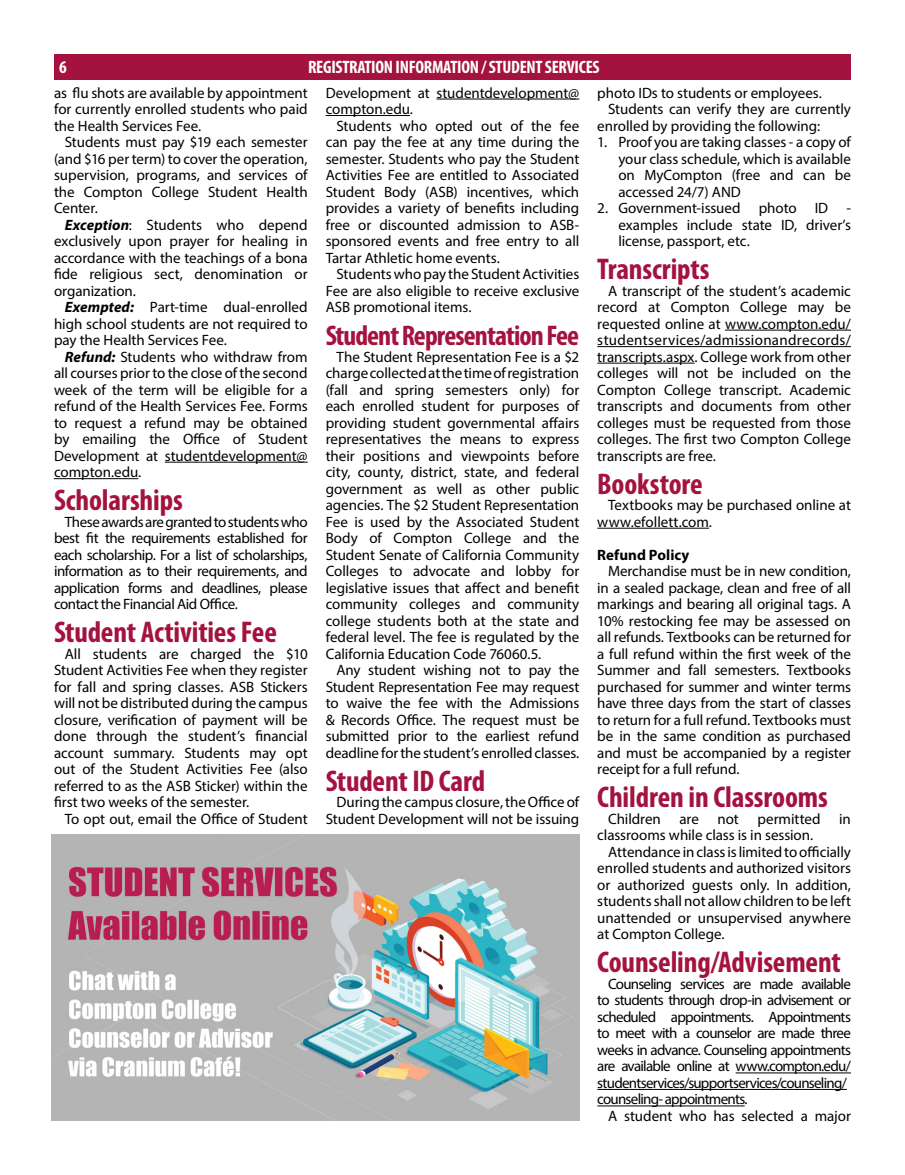
<style>
.page{position:relative;width:905px;height:1175px;background:#fff}
.page>*{position:absolute;margin:0;border:0;box-sizing:border-box;transform-origin:0 0}
.t1{font:700 condensed 30px "Myriad Pro";letter-spacing:-.005em;color:#a4123f}
.t2{font:700 condensed 28.5px "Myriad Pro";letter-spacing:-.03em;color:#a4123f}
.t3{font:700 condensed 18px "Myriad Pro";letter-spacing:-.015em;color:#fff}
.t4{font:15px/16.5px "Myriad Pro";letter-spacing:-.005em;color:#000;text-align:justify}
.t5{font:15px/16.5px "Myriad Pro";letter-spacing:-.05em;color:#000}
.t6{font:700 15px "Myriad Pro";letter-spacing:.005em;color:#000}
.s1{font-weight:700;font-style:italic}
</style>
<div class="page">
<hr style="left:165px;top:462px;width:143px;height:1px;background:#000">
<hr style="left:54px;top:478px;width:84px;height:1px;background:#000">
<hr style="left:436px;top:99px;width:143px;height:1px;background:#000">
<hr style="left:326px;top:115px;width:84px;height:1px;background:#000">
<hr style="left:725px;top:330px;width:126px;height:1px;background:#000">
<hr style="left:597px;top:346px;width:253px;height:1px;background:#000">
<hr style="left:597px;top:363px;width:97px;height:1px;background:#000">
<hr style="left:597px;top:528px;width:112px;height:1px;background:#000">
<hr style="left:735px;top:1072px;width:116px;height:1px;background:#000">
<hr style="left:597px;top:1089px;width:249px;height:1px;background:#000">
<hr style="left:597px;top:1105px;width:147px;height:1px;background:#000">
<div style="left:54px;top:54px;width:796px;height:25px;background:#a4123f"></div>
<img style="left:51px;top:834px;width:528px;height:286px">
<p class="t3" style="left:59px;top:56px;width:9px">6</p>
<p class="t3" style="left:308px;top:56px;width:293px">REGISTRATION INFORMATION / STUDENT SERVICES</p>
<p class="t4" style="left:54px;top:84px;width:255px">as flu shots are available by appointment for currently enrolled students who paid the Health Services Fee.</p>
<p class="t4" style="left:54px;top:133px;width:255px;text-indent:11px">Students must pay $19 each semester (and $16 per term) to cover the operation, supervision, programs, and services of the Compton College Student Health Center.</p>
<p class="t4" style="left:54px;top:216px;width:255px;text-indent:11px"><span class="s1">Exception</span>: Students who depend exclusively upon prayer for healing in accordance with the teachings of a bona fide religious sect, denomination or organization.</p>
<p class="t4" style="left:54px;top:298px;width:255px;text-indent:11px"><span class="s1">Exempted:</span> Part-time dual-enrolled high school students are not required to pay the Health Services Fee.</p>
<p class="t4" style="left:54px;top:348px;width:255px;text-indent:11px"><span class="s1">Refund:</span> Students who withdraw from all courses prior to the close of the second week of the term will be eligible for a refund of the Health Services Fee. Forms to request a refund may be obtained by emailing the Office of Student Development at studentdevelopment@ compton.edu.</p>
<h1 class="t1" style="left:54px;top:481px;width:130px">Scholarships</h1>
<p class="t4" style="left:54px;top:513px;width:255px;text-indent:11px">These awards are granted to students who best fit the requirements established for each scholarship. For a list of scholarships, information as to their requirements, and application forms and deadlines, please contact the Financial Aid Office.</p>
<h1 class="t1" style="left:54px;top:613px;width:224px">Student Activities Fee</h1>
<p class="t4" style="left:54px;top:645px;width:255px;text-indent:11px">All students are charged the $10<br>Student Activities Fee when they register for fall and spring classes. ASB Stickers will not be distributed during the campus closure, verification of payment will be done through the student’s financial account summary. Students may opt out of the Student Activities Fee (also referred to as the ASB Sticker) within the first two weeks of the semester.</p>
<p class="t4" style="left:65px;top:810px;width:244px">To opt out, email the Office of Student</p>
<p class="t4" style="left:326px;top:84px;width:255px">Development at studentdevelopment@ compton.edu.</p>
<p class="t4" style="left:326px;top:117px;width:255px;text-indent:11px">Students who opted out of the fee can pay the fee at any time during the semester. Students who pay the Student Activities Fee are entitled to Associated Student Body (ASB) incentives, which provides a variety of benefits including free or discounted admission to ASB&shy;sponsored events and free entry to all Tartar Athletic home events.</p>
<p class="t4" style="left:326px;top:265px;width:255px;text-indent:11px">Students who pay the Student Activities Fee are also eligible to receive exclusive ASB promotional items.</p>
<h2 class="t2" style="left:326px;top:318px;width:255px">Student Representation Fee</h2>
<p class="t4" style="left:326px;top:348px;width:255px;text-indent:11px">The Student Representation Fee is a $2 charge collected at the time of registration (fall and spring semesters only) for each enrolled student for purposes of providing student governmental affairs representatives the means to express their positions and viewpoints before city, county, district, state, and federal government as well as other public agencies. The $2 Student Representation Fee is used by the Associated Student Body of Compton College and the Student Senate of California Community Colleges to advocate and lobby for legislative issues that affect and benefit community colleges and community college students both at the state and federal level. The fee is regulated by the California Education Code 76060.5.</p>
<p class="t4" style="left:326px;top:661px;width:255px;text-indent:11px">Any student wishing not to pay the Student Representation Fee may request to waive the fee with the Admissions &amp; Records Office. The request must be submitted prior to the earliest refund deadline for the student’s enrolled classes.</p>
<h1 class="t1" style="left:326px;top:762px;width:161px">Student ID Card</h1>
<p class="t4" style="left:326px;top:793px;width:255px;text-align:right">During the campus closure, the Office of<br>Student Development will not be issuing</p>
<p class="t4" style="left:597px;top:84px;width:226px">photo IDs to students or employees.</p>
<p class="t4" style="left:608px;top:100px;width:244px">Students can verify they are currently</p>
<p class="t4" style="left:597px;top:117px;width:224px">enrolled by providing the following:</p>
<p class="t4" style="left:618px;top:133px;width:234px;text-indent:-21px">1. Proof you are taking classes - a copy of your class schedule, which is available on MyCompton (free and can be accessed 24/7) AND</p>
<p class="t4" style="left:618px;top:199px;width:234px;text-indent:-21px">2. Government-issued photo ID - examples include state ID, driver’s license, passport, etc.</p>
<h1 class="t1" style="left:597px;top:250px;width:114px">Transcripts</h1>
<p class="t4" style="left:597px;top:282px;width:255px;text-indent:11px">A transcript of the student’s academic record at Compton College may be requested online at www.compton.edu/ studentservices/admissionandrecords/ transcripts.aspx. College work from other colleges will not be included on the Compton College transcript. Academic transcripts and documents from other colleges must be requested from those colleges. The first two Compton College transcripts are free.</p>
<h1 class="t1" style="left:597px;top:465px;width:107px">Bookstore</h1>
<p class="t4" style="left:597px;top:496px;width:255px;text-indent:11px">Textbooks may be purchased online at www.efollett.com.</p>
<p class="t6" style="left:597px;top:545px;width:94px">Refund Policy</p>
<p class="t4" style="left:597px;top:562px;width:255px;text-indent:11px">Merchandise must be in new condition, in a sealed package, clean and free of all markings and bearing all original tags. A 10% restocking fee may be assessed on all refunds. Textbooks can be returned for a full refund within the first week of the Summer and fall semesters. Textbooks purchased for summer and winter terms have three days from the start of classes to return for a full refund. Textbooks must be in the same condition as purchased and must be accompanied by a register receipt for a full refund.</p>
<h1 class="t1" style="left:597px;top:778px;width:232px">Children in Classrooms</h1>
<p class="t4" style="left:597px;top:810px;width:255px;text-indent:11px">Children are not permitted in classrooms while class is in session.</p>
<p class="t4" style="left:597px;top:843px;width:255px;text-indent:11px">Attendance in class is limited to officially enrolled students and authorized visitors or authorized guests only. In addition, students shall not allow children to be left unattended or unsupervised anywhere at Compton College.</p>
<h1 class="t1" style="left:597px;top:943px;width:245px">Counseling/Advisement</h1>
<p class="t5" style="left:597px;top:975px;width:255px;text-indent:11px">Counseling services are made available to students through drop-in advisement or scheduled appointments. Appointments to meet with a counselor are made three weeks in advance. Counseling appointments are available online at www.compton.edu/ studentservices/supportservices/counseling/ counseling- appointments.</p>
<p class="t4" style="left:608px;top:1107px;width:244px">A student who has selected a major</p>
</div>
